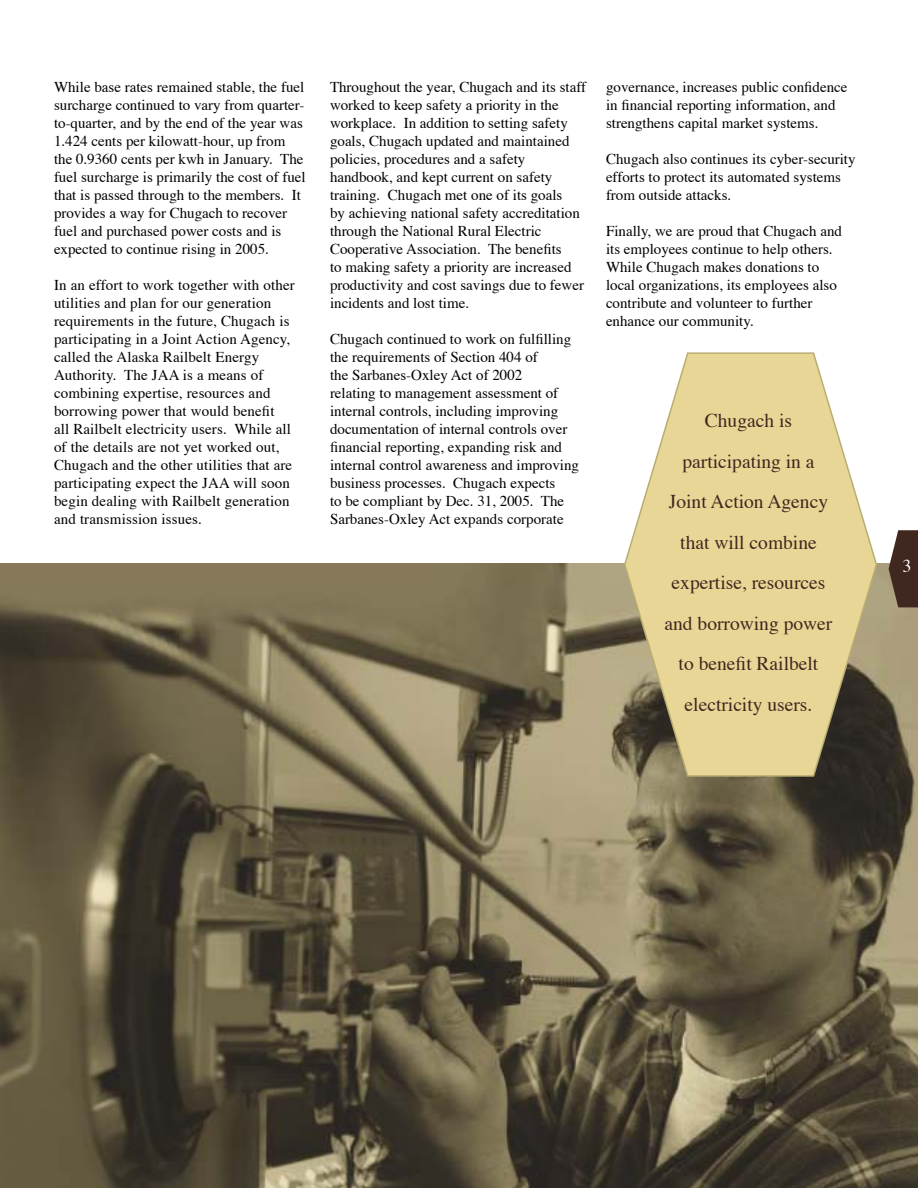
<style>
.page{position:relative;width:918px;height:1188px;background:#fff}
.page>*{position:absolute;margin:0;border:0;box-sizing:border-box;transform-origin:0 0}
.t1{font:19.5px/40.5px "Times";color:#40271f;text-align:center}
.t2{font:18px "Times";color:#fff}
.t3{font:15px/18px "Times";color:#000}
.s1{font-style:inherit}
</style>
<div class="page">
<img style="left:0;top:563px;width:918px;height:625px">
<svg style="left:889px;top:530px;width:29px;height:77px;background:#574137"></svg>
<svg style="left:623px;top:352px;width:255px;height:425px;background:#d8cb99"></svg>
<p class="t3" style="left:54px;top:79px;width:253px">While base rates remained stable, the fuel surcharge continued to vary from quarter&shy;to-quarter, and by the end of the year was 1.424 cents per kilowatt-hour, up from the 0.9360 cents per kwh in January. The fuel surcharge is primarily the cost of fuel that is passed through to the members. It provides a way for Chugach to recover fuel and purchased power costs and is expected to continue rising in 2005.</p>
<p class="t3" style="left:54px;top:277px;width:242px">In an effort to work together with other utilities and plan for our generation requirements in the future, Chugach is participating in a Joint Action Agency, called the Alaska Railbelt Energy Authority. The JAA is a means of combining expertise, resources and borrowing power that would bene<span class="s1">fi</span>t<br>all Railbelt electricity users. While all of the details are not yet worked out, Chugach and the other utilities that are participating expect the JAA will soon begin dealing with Railbelt generation and transmission issues.</p>
<p class="t3" style="left:330px;top:79px;width:258px">Throughout the year, Chugach and its staff worked to keep safety a priority in the workplace. In addition to setting safety goals, Chugach updated and maintained policies, procedures and a safety handbook, and kept current on safety training. Chugach met one of its goals<br>by achieving national safety accreditation through the National Rural Electric Cooperative Association. The bene<span class="s1">fi</span>ts<br>to making safety a priority are increased productivity and cost savings due to fewer incidents and lost time.</p>
<p class="t3" style="left:330px;top:331px;width:251px">Chugach continued to work on ful<span class="s1">fi</span>lling the requirements of Section 404 of<br>the Sarbanes-Oxley Act of 2002<br>relating to management assessment of internal controls, including improving documentation of internal controls over <span class="s1">fi</span>nancial reporting, expanding risk and internal control awareness and improving business processes. Chugach expects<br>to be compliant by Dec. 31, 2005. The Sarbanes-Oxley Act expands corporate</p>
<p class="t3" style="left:606px;top:79px;width:243px">governance, increases public con<span class="s1">fi</span>dence in <span class="s1">fi</span>nancial reporting information, and strengthens capital market systems.</p>
<p class="t3" style="left:606px;top:151px;width:251px">Chugach also continues its cyber-security efforts to protect its automated systems from outside attacks.</p>
<p class="t3" style="left:606px;top:223px;width:238px">Finally, we are proud that Chugach and its employees continue to help others.<br>While Chugach makes donations to local organizations, its employees also contribute and volunteer to further enhance our community.</p>
<h1 class="t1" style="left:665px;top:402px;width:169px">Chugach is participating in a<br>Joint Action Agency that will combine expertise, resources and borrowing power to bene<span class="s1">fi</span>t Railbelt electricity users.</h1>
<p class="t2" style="left:903px;top:558px;width:10px">3</p>
</div>
